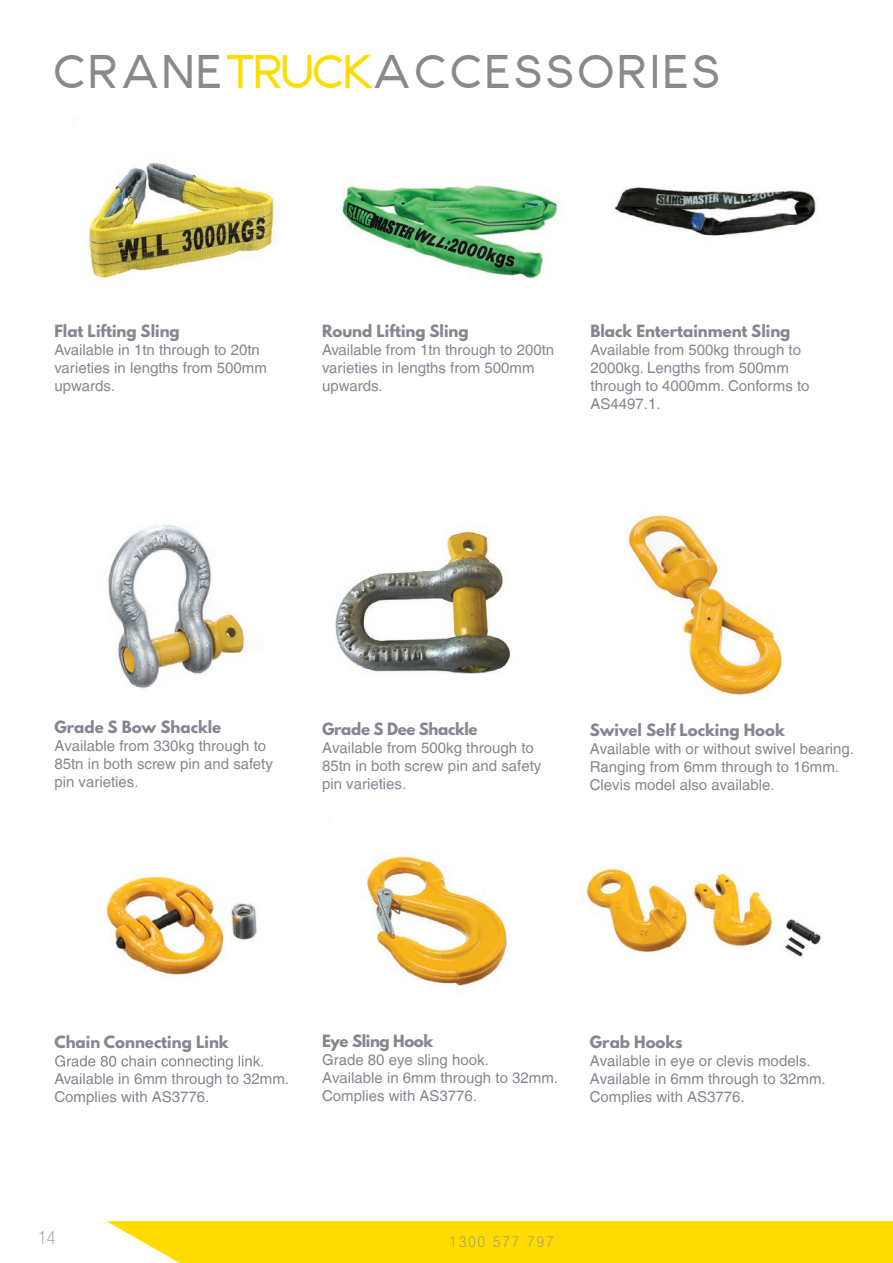
<style>
.page{position:relative;width:893px;height:1263px;background:#fff}
.page>*{position:absolute;margin:0;border:0;box-sizing:border-box;transform-origin:0 0}
.t1{font:45px "Anke";letter-spacing:.11em;color:#87898c}
.t2{font:100 condensed 18px "Helvetica Neue LT Std";color:#87898c}
.t3{font:15px/18px "Helvetica LT";color:#888491}
.t4{font:700 15px "League Spartan";color:#888491}
.t5{font:700 15px "League Spartan";letter-spacing:-.025em;color:#888491}
.t6{font:100 condensed 15px "Helvetica Neue LT Std";letter-spacing:.15em;color:#87898c}
.s1{color:#ffdc01}
</style>
<div class="page">
<img style="left:88px;top:162px;width:187px;height:117px">
<img style="left:612px;top:187px;width:204px;height:49px">
<img style="left:106px;top:876px;width:151px;height:99px">
<svg style="left:55px;top:1055px;width:208px;height:15px"></svg>
<svg style="left:106px;top:1221px;width:787px;height:42px;background:#ffdd0e"></svg>
<img style="left:108px;top:523px;width:140px;height:166px">
<img style="left:628px;top:515px;width:155px;height:180px">
<img style="left:586px;top:868px;width:235px;height:89px">
<img style="left:342px;top:185px;width:216px;height:94px">
<img style="left:366px;top:856px;width:142px;height:131px">
<img style="left:335px;top:531px;width:176px;height:143px">
<h1 class="t1" style="left:54px;top:41px;width:667px">CRANE<span class="s1">TRUCK</span>ACCESSORIES</h1>
<p class="t4" style="left:54px;top:320px;width:127px">Flat Lifting Sling</p>
<p class="t3" style="left:54px;top:341px;width:214px">Available in 1tn through to 20tn varieties in lengths from 500mm upwards.</p>
<p class="t4" style="left:322px;top:320px;width:148px">Round Lifting Sling</p>
<p class="t3" style="left:322px;top:341px;width:234px">Available from 1tn through to 200tn varieties in lengths from 500mm upwards.</p>
<p class="t4" style="left:590px;top:319px;width:201px">Black Entertainment Sling</p>
<p class="t3" style="left:590px;top:341px;width:221px">Available from 500kg through to<br>2000kg. Lengths from 500mm through to 4000mm. Conforms to<br>AS4497.1.</p>
<p class="t4" style="left:54px;top:715px;width:168px">Grade S Bow Shackle</p>
<p class="t3" style="left:54px;top:736px;width:220px">Available from 330kg through to<br>85tn in both screw pin and safety pin varieties.</p>
<p class="t5" style="left:322px;top:717px;width:157px">Grade S Dee Shackle</p>
<p class="t3" style="left:322px;top:738px;width:221px">Available from 500kg through to<br>85tn in both screw pin and safety pin varieties.</p>
<p class="t4" style="left:590px;top:718px;width:196px">Swivel Self Locking Hook</p>
<p class="t3" style="left:590px;top:739px;width:266px">Available with or without swivel bearing.<br>Ranging from 6mm through to 16mm.<br>Clevis model also available.</p>
<p class="t4" style="left:54px;top:1030px;width:176px">Chain Connecting Link</p>
<p class="t3" style="left:54px;top:1070px;width:236px">Available in 6mm through to 32mm.<br>Complies with AS3776.</p>
<p class="t5" style="left:322px;top:1029px;width:113px">Eye Sling Hook</p>
<p class="t3" style="left:322px;top:1051px;width:237px">Grade 80 eye sling hook.<br>Available in 6mm through to 32mm.<br>Complies with AS3776.</p>
<p class="t4" style="left:590px;top:1030px;width:94px">Grab Hooks</p>
<p class="t3" style="left:590px;top:1051px;width:237px">Available in eye or clevis models.<br>Available in 6mm through to 32mm.<br>Complies with AS3776.</p>
<p class="t2" style="left:38px;top:1228px;width:19px">14</p>
<p class="t6" style="left:450px;top:1233px;width:105px">1300 577 797</p>
</div>
